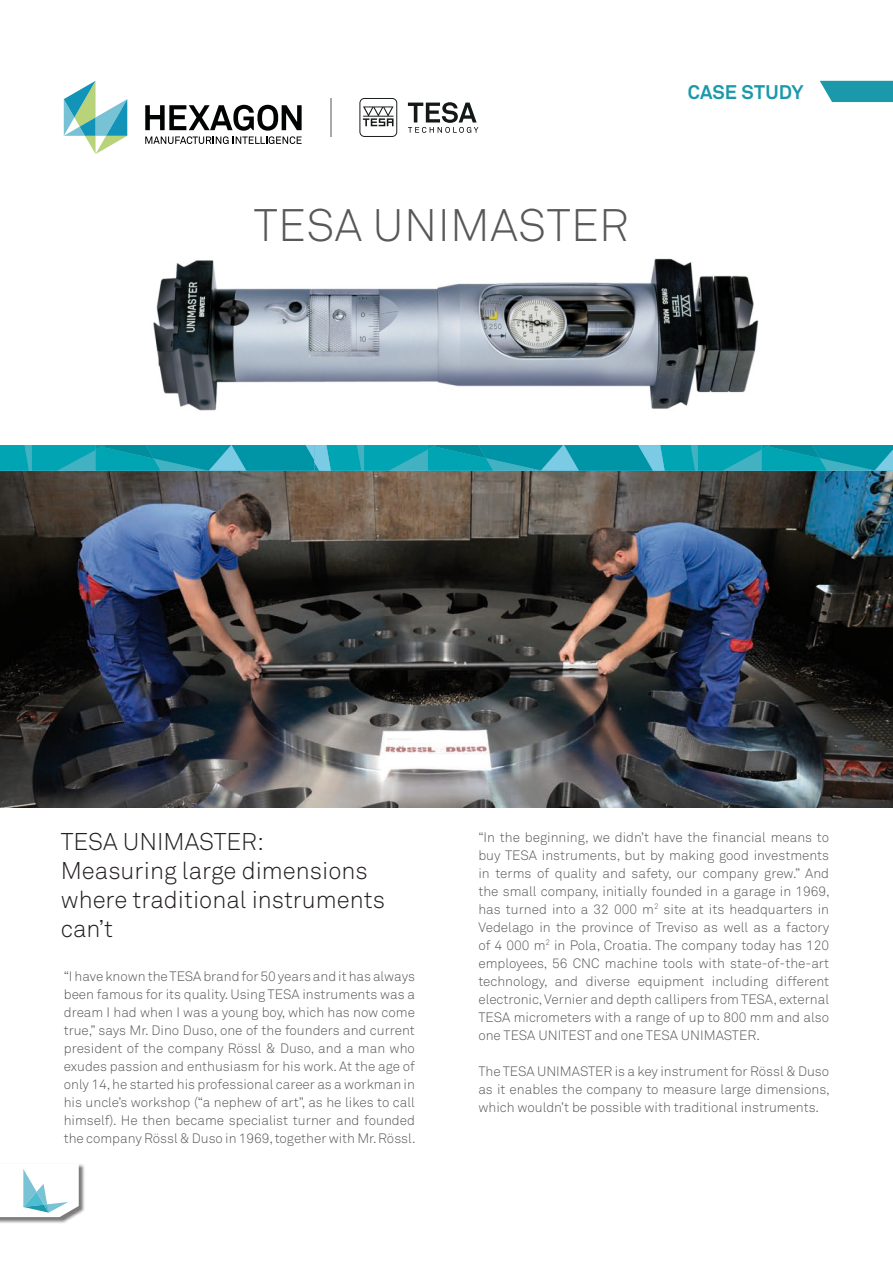
<style>
.page{position:relative;width:893px;height:1263px;background:#fff}
.page>*{position:absolute;margin:0;border:0;box-sizing:border-box;transform-origin:0 0}
.t1{font:300 45px "Akkurat Std";letter-spacing:.01em;color:#58585b}
.t2{font:300 24px/28.8px "Akkurat Std";color:#231f20}
.t3{font:700 19.5px "Akkurat Std";letter-spacing:.005em;color:#1b99ab}
.t4{font:300 13.5px/18px "Akkurat Std";color:#58585b;text-align:justify}
</style>
<div class="page">
<svg style="left:820px;top:81px;width:73px;height:21px;background:#2da1b1"></svg>
<img style="left:0;top:471px;width:893px;height:337px">
<svg style="left:64px;top:81px;width:63px;height:73px"></svg>
<svg style="left:145px;top:105px;width:157px;height:39px"></svg>
<hr style="left:330px;top:98px;width:1px;height:39px;background:#a7a9ac">
<svg style="left:359px;top:98px;width:38px;height:39px"></svg>
<svg style="left:408px;top:102px;width:70px;height:31px"></svg>
<img style="left:0;top:1164px;width:85px;height:59px">
<svg style="left:0;top:1164px;width:79px;height:53px"></svg>
<svg style="left:0;top:445px;width:893px;height:26px;background:#13a2b4"></svg>
<img style="left:153px;top:258px;width:606px;height:153px">
<h1 class="t1" style="left:254px;top:199px;width:376px">TESA UNIMASTER</h1>
<h3 class="t3" style="left:688px;top:80px;width:118px">CASE STUDY</h3>
<h2 class="t2" style="left:61px;top:827px;width:326px">TESA UNIMASTER:<br>Measuring large dimensions where traditional instruments can’t</h2>
<p class="t4" style="left:478px;top:828px;width:353px">“In the beginning, we didn’t have the financial means to buy TESA instruments, but by making good investments in terms of quality and safety, our company grew.” And the small company, initially founded in a garage in 1969, has turned into a 32 000 m<sup>2</sup> site at its headquarters in Vedelago in the province of Treviso as well as a factory of 4 000 m<sup>2</sup> in Pola, Croatia. The company today has 120 employees, 56 CNC machine tools with state-of-the-art technology, and diverse equipment including different electronic, Vernier and depth callipers from TESA, external TESA micrometers with a range of up to 800 mm and also one TESA UNITEST and one TESA UNIMASTER.</p>
<p class="t4" style="left:478px;top:1062px;width:353px">The TESA UNIMASTER is a key instrument for Rössl &amp; Duso as it enables the company to measure large dimensions, which wouldn’t be possible with traditional instruments.</p>
<p class="t4" style="left:64px;top:968px;width:353px">“I have known the TESA brand for 50 years and it has always been famous for its quality. Using TESA instruments was a dream I had when I was a young boy, which has now come true,” says Mr. Dino Duso, one of the founders and current president of the company Rössl &amp; Duso, and a man who exudes passion and enthusiasm for his work. At the age of only 14, he started his professional career as a workman in his uncle’s workshop (“a nephew of art”, as he likes to call himself). He then became specialist turner and founded the company Rössl &amp; Duso in 1969, together with Mr. Rössl.</p>
</div>
